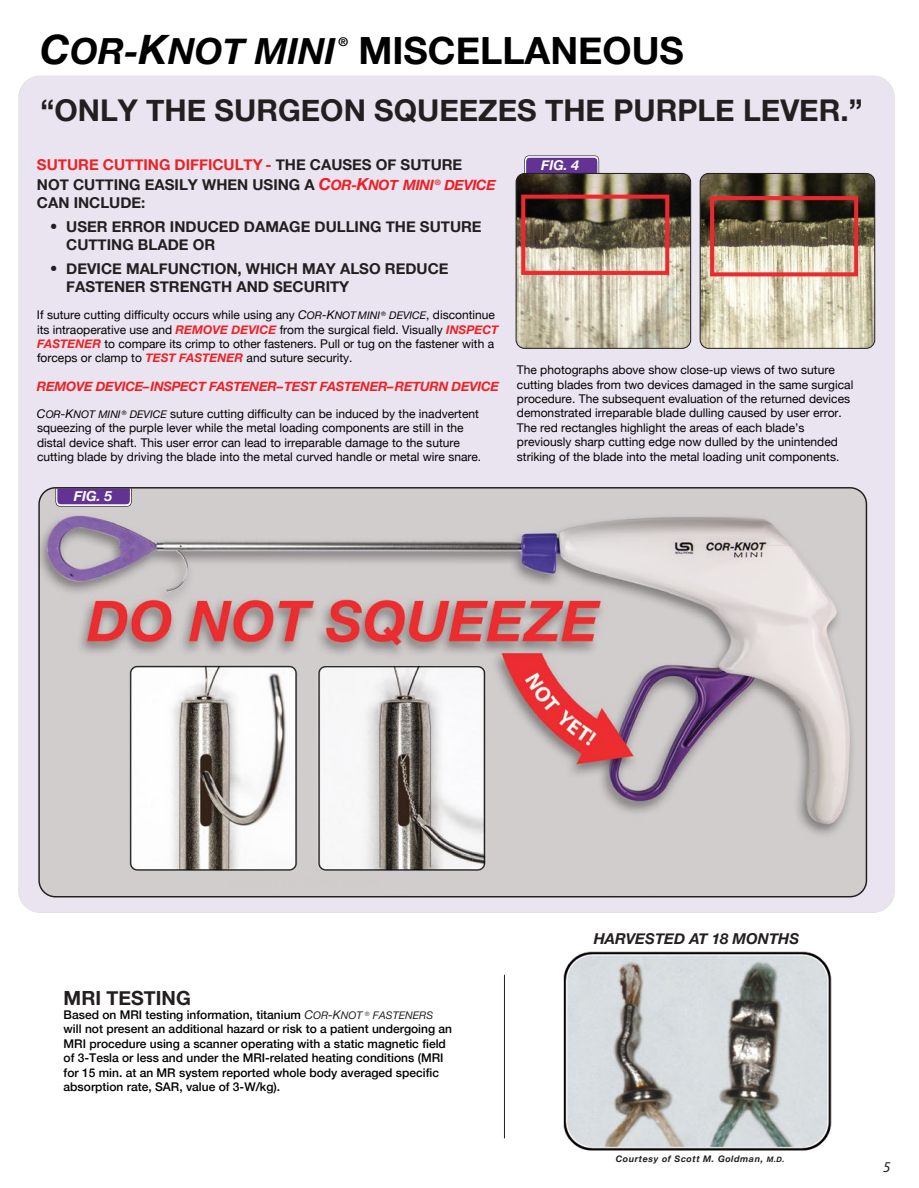
<style>
.page{position:relative;width:919px;height:1188px;background:#fff}
.page>*{position:absolute;margin:0;border:0;box-sizing:border-box;transform-origin:0 0}
.t1{font:700 37.5px "Helvetica Neue";color:#000}
.t2{font:italic 700 36px "Helvetica Neue";color:#000}
.t3{font:700 30px "Helvetica Neue";color:#231f20}
.t4{font:700 19.5px "Helvetica Neue";color:#231f20}
.t5{font:700 15px/18px "Helvetica Neue";color:#231f20}
.t6{font:italic 700 15px "Helvetica Neue";color:#231f20}
.t7{font:italic 15px "Myriad Pro";color:#231f20}
.t8{font:italic 700 13.95px "Helvetica Neue";color:#fff}
.t9{font:italic 700 13.65px "Helvetica Neue";color:#fff}
.t10{font:italic 700 13.05px "Helvetica Neue";letter-spacing:-.02em;color:#ed2124}
.t11{font:12px/14.4px "Helvetica Neue";color:#000}
.t12{font:500 12px/14.4px "Helvetica Neue";color:#000}
.t13{font:700 12px "Helvetica Neue";color:#000}
.t14{font:italic 700 9px "Helvetica Neue";letter-spacing:.06em;color:#231f20}
.s1{font-size:40.5px}
.s2{color:#ed2124}
.s3{font-style:italic;font-size:16.5px;color:#ed1f24}
.s4{font-style:italic;font-size:14.25px;color:#ed1f24}
.s5{font-size:24px}
.s6{font-style:italic}
.s7{font-style:italic;font-size:10.5px}
.s8{font-weight:700;font-style:italic;color:#ed2124}
.s9{font-weight:400;font-style:italic;color:#231f20}
.s10{font-weight:400;font-style:italic;font-size:10.5px;color:#231f20}
.s11{font-size:7.5px}
</style>
<div class="page">
<div style="left:19px;top:76px;width:874px;height:837px;background:#eae4f1;border-radius:21px"></div>
<img style="left:563px;top:951px;width:269px;height:200px">
<hr style="left:504px;top:975px;width:1px;height:163px;background:#231f20">
<svg style="left:524px;top:155px;width:75px;height:18px"></svg>
<img style="left:517px;top:173px;width:173px;height:175px">
<div style="left:515px;top:173px;width:175px;height:176px;border:1px solid #231f20;border-radius:9px"></div>
<img style="left:701px;top:173px;width:173px;height:175px">
<div style="left:699px;top:173px;width:175px;height:176px;border:1px solid #231f20;border-radius:9px"></div>
<img style="left:39px;top:488px;width:827px;height:409px">
<svg style="left:55px;top:489px;width:77px;height:18px"></svg>
<h2 class="t2" style="left:40px;top:22px;width:297px"><span class="s1">C</span>OR-<span class="s1">K</span>NOT MINI</h2>
<p class="t13" style="left:338px;top:32px;width:11px">®</p>
<h1 class="t1" style="left:358px;top:21px;width:327px">MISCELLANEOUS</h1>
<h3 class="t3" style="left:40px;top:87px;width:823px">“ONLY THE SURGEON SQUEEZES THE PURPLE LEVER.”</h3>
<p class="t5" style="left:37px;top:156px;width:460px;line-height:19.8px"><span class="s2">SUTURE CUTTING DIFFICULTY -</span> THE CAUSES OF SUTURE<br>NOT CUTTING EASILY WHEN USING A <span class="s3">C</span><span class="s4">OR-</span><span class="s3">K</span><span class="s4">NOT MINI</span><sup>®</sup> <span class="s4">DEVICE</span></p>
<p class="t5" style="left:37px;top:194px;width:110px">CAN INCLUDE:</p>
<p class="t5" style="left:66px;top:218px;width:417px;text-indent:-17px"><span class="s5">•</span> USER ERROR INDUCED DAMAGE DULLING THE SUTURE<br>CUTTING BLADE OR</p>
<p class="t5" style="left:66px;top:260px;width:384px;text-indent:-17px"><span class="s5">•</span> DEVICE MALFUNCTION, WHICH MAY ALSO REDUCE<br>FASTENER STRENGTH AND SECURITY</p>
<p class="t11" style="left:37px;top:308px;width:463px">If suture cutting difficulty occurs while using any <span class="s6">C</span><span class="s7">OR</span><span class="s6">-K</span><span class="s7">NOT MINI</span> <sup>®</sup> <span class="s7">DEVICE</span>, discontinue its intraoperative use and <span class="s8">REMOVE DEVICE</span> from the surgical field. Visually <span class="s8">INSPECT FASTENER</span> to compare its crimp to other fasteners. Pull or tug on the fastener with a forceps or clamp to <span class="s8">TEST FASTENER</span> and suture security.</p>
<p class="t10" style="left:37px;top:376px;width:463px">REMOVE DEVICE–INSPECT FASTENER–TEST FASTENER–RETURN DEVICE</p>
<p class="t11" style="left:37px;top:407px;width:445px"><span class="s6">C</span><span class="s7">OR</span><span class="s6">-K</span><span class="s7">NOT MINI</span> <sup>®</sup> <span class="s7">DEVICE</span> suture cutting difficulty can be induced by the inadvertent squeezing of the purple lever while the metal loading components are still in the distal device shaft. This user error can lead to irreparable damage to the suture cutting blade by driving the blade into the metal curved handle or metal wire snare.</p>
<p class="t8" style="left:74px;top:485px;width:40px">FIG. 5</p>
<p class="t9" style="left:541px;top:155px;width:39px">FIG. 4</p>
<p class="t11" style="left:516px;top:363px;width:338px">The photographs above show close-up views of two suture cutting blades from two devices damaged in the same surgical procedure. The subsequent evaluation of the returned devices demonstrated irreparable blade dulling caused by user error.<br>The red rectangles highlight the areas of each blade’s previously sharp cutting edge now dulled by the unintended striking of the blade into the metal loading unit components.</p>
<h3 class="t4" style="left:64px;top:982px;width:129px">MRI TESTING</h3>
<p class="t12" style="left:64px;top:1007px;width:390px">Based on MRI testing information, titanium <span class="s9">C</span><span class="s10">OR</span><span class="s9">-K</span><span class="s10">NOT</span> <sup>®</sup> <span class="s10">FASTENERS </span>will not present an additional hazard or risk to a patient undergoing an MRI procedure using a scanner operating with a static magnetic field of 3-Tesla or less and under the MRI-related heating conditions (MRI for 15 min. at an MR system reported whole body averaged specific absorption rate, SAR, value of 3-W/kg).</p>
<p class="t6" style="left:593px;top:927px;width:207px">HARVESTED AT 18 MONTHS</p>
<p class="t14" style="left:615px;top:1152px;width:170px">Courtesy of Scott M. Goldman, <span class="s11">M.D.</span></p>
<p class="t7" style="left:882px;top:1158px;width:9px">5</p>
</div>
